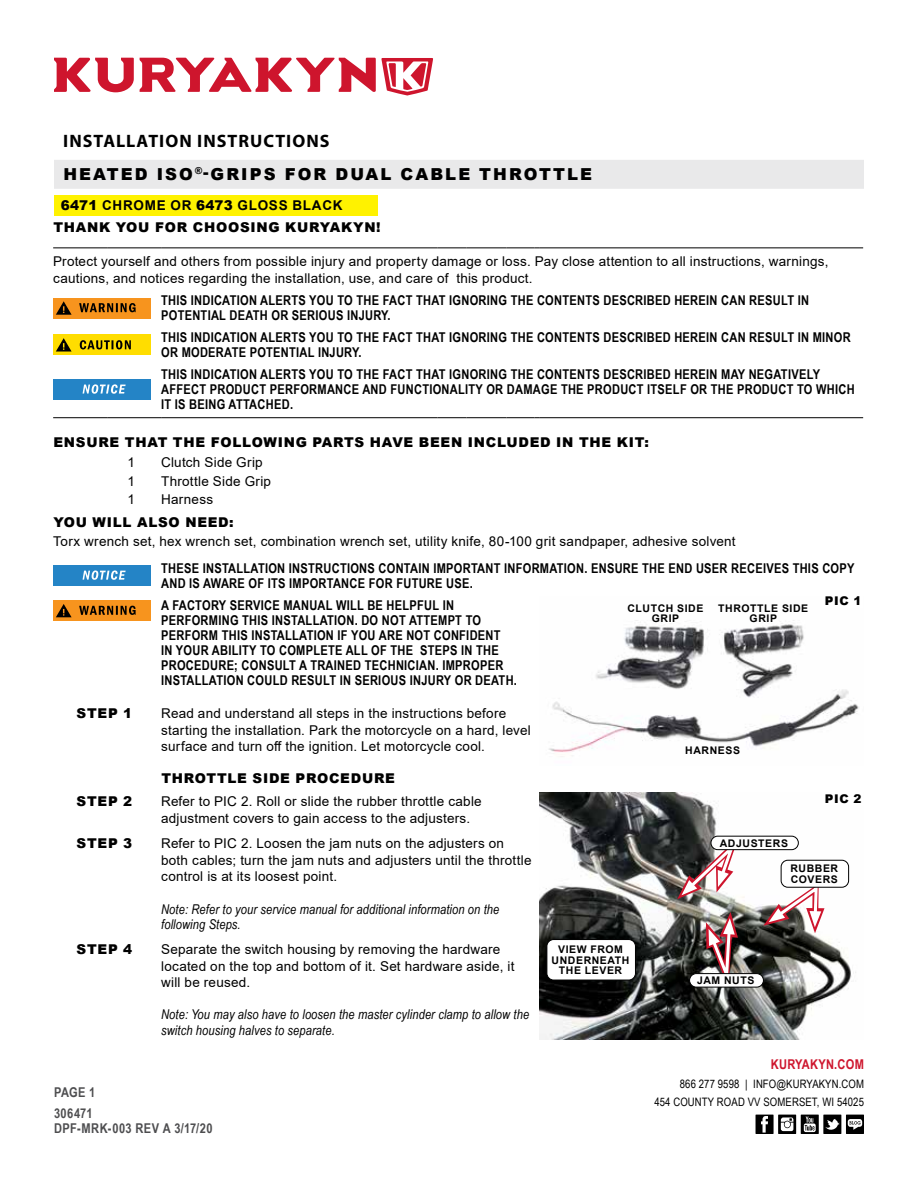
<style>
.page{position:relative;width:918px;height:1188px;background:#fff}
.page>*{position:absolute;margin:0;border:0;box-sizing:border-box;transform-origin:0 0}
.t1{font:700 18px "Myriad Pro";letter-spacing:.055em;color:#000}
.t2{font:900 16.5px "Arial";letter-spacing:.125em;color:#000}
.t3{font:700 13.5px/15px "Arial Narrow";letter-spacing:.02em;color:#000}
.t4{font:13.5px/16.5px "Arial";letter-spacing:.015em;color:#000}
.t5{font:italic 13.5px/15.8px "Arial Narrow";letter-spacing:.01em;color:#000}
.t6{font:900 13.5px "Arial";letter-spacing:.055em;color:#000}
.t7{font:700 13.5px/20.4px "Arial Narrow";letter-spacing:.035em;color:#4d4d4f}
.t8{font:700 13.5px "Arial";letter-spacing:.055em;color:#000}
.t9{font:700 13.5px "Arial Narrow";letter-spacing:.02em;color:#ce152d}
.t10{font:900 12px "Arial";letter-spacing:.055em;color:#000}
.t11{font:11.7px/18px "Arial Narrow";letter-spacing:.01em;color:#000;text-align:right}
.t12{font:700 10.5px/10.5px "Arial";letter-spacing:.055em;color:#000;text-align:center}
.s1{font-weight:900}
</style>
<div class="page">
<svg style="left:54px;top:58px;width:379px;height:38px"></svg>
<div style="left:54px;top:160px;width:810px;height:29px;background:#e9e9ea"></div>
<div style="left:846px;top:1115px;width:18px;height:19px;background:#000"></div>
<svg style="left:848px;top:1119px;width:14px;height:11px"></svg>
<svg style="left:778px;top:1115px;width:18px;height:19px"></svg>
<svg style="left:781px;top:1117px;width:12px;height:14px"></svg>
<div style="left:756px;top:1115px;width:18px;height:19px;background:#000"></div>
<svg style="left:761px;top:1116px;width:7px;height:17px"></svg>
<svg style="left:801px;top:1115px;width:18px;height:19px"></svg>
<svg style="left:804px;top:1117px;width:12px;height:15px"></svg>
<div style="left:823px;top:1115px;width:18px;height:19px;background:#000"></div>
<svg style="left:825px;top:1119px;width:15px;height:11px"></svg>
<hr style="left:53px;top:248px;width:54px;height:1px;background:#000">
<hr style="left:107px;top:248px;width:54px;height:1px;background:#000">
<hr style="left:161px;top:248px;width:276px;height:1px;background:#000">
<hr style="left:437px;top:248px;width:30px;height:1px;background:#000">
<hr style="left:467px;top:248px;width:40px;height:1px;background:#000">
<svg style="left:507px;top:248px;width:32px;height:1px"></svg>
<hr style="left:539px;top:248px;width:324px;height:1px;background:#000">
<hr style="left:53px;top:417px;width:54px;height:1px;background:#000">
<hr style="left:107px;top:417px;width:54px;height:1px;background:#000">
<hr style="left:161px;top:417px;width:276px;height:1px;background:#000">
<hr style="left:437px;top:417px;width:30px;height:1px;background:#000">
<hr style="left:467px;top:417px;width:40px;height:1px;background:#000">
<svg style="left:507px;top:417px;width:32px;height:1px"></svg>
<hr style="left:539px;top:417px;width:324px;height:1px;background:#000">
<div style="left:53px;top:298px;width:97px;height:20px;background:#f7941e"></div>
<svg style="left:79px;top:303px;width:57px;height:9px"></svg>
<svg style="left:56px;top:301px;width:16px;height:14px"></svg>
<div style="left:53px;top:335px;width:97px;height:20px;background:#fd0"></div>
<svg style="left:56px;top:338px;width:16px;height:14px"></svg>
<svg style="left:80px;top:340px;width:51px;height:9px"></svg>
<div style="left:53px;top:379px;width:97px;height:20px;background:#2484c6"></div>
<svg style="left:83px;top:384px;width:43px;height:10px"></svg>
<div style="left:53px;top:565px;width:97px;height:20px;background:#2484c6"></div>
<svg style="left:83px;top:570px;width:43px;height:10px"></svg>
<div style="left:53px;top:601px;width:97px;height:20px;background:#f7941e"></div>
<svg style="left:79px;top:606px;width:57px;height:9px"></svg>
<svg style="left:56px;top:604px;width:16px;height:13px"></svg>
<img style="left:549px;top:620px;width:310px;height:137px">
<img style="left:539px;top:792px;width:317px;height:247px">
<div style="left:823px;top:792px;width:40px;height:13px;background:#fff"></div>
<div style="left:547px;top:940px;width:88px;height:40px;background:#fff;border-radius:7px"></div>
<div style="left:547px;top:939px;width:89px;height:41px;border:1px solid #000;border-radius:7px"></div>
<svg style="left:763px;top:878px;width:62px;height:55px"></svg>
<svg style="left:704px;top:912px;width:34px;height:90px"></svg>
<svg style="left:677px;top:827px;width:68px;height:72px"></svg>
<div style="left:781px;top:860px;width:68px;height:27px;background:#fff;border-radius:7px"></div>
<div style="left:781px;top:860px;width:68px;height:27px;border:1px solid #000;border-radius:7px"></div>
<div style="left:690px;top:974px;width:73px;height:13px;background:#fff;border-radius:7px"></div>
<div style="left:689px;top:973px;width:75px;height:14px;border:1px solid #000;border-radius:7px"></div>
<div style="left:711px;top:836px;width:87px;height:14px;background:#fff;border-radius:7px"></div>
<div style="left:711px;top:836px;width:88px;height:14px;border:1px solid #000;border-radius:7px"></div>
<div style="left:54px;top:195px;width:324px;height:21px;background:#fff200"></div>
<h1 class="t1" style="left:63px;top:129px;width:268px">INSTALLATION INSTRUCTIONS</h1>
<p class="t2" style="left:63px;top:162px;width:530px">HEATED ISO<sup>®</sup>-GRIPS FOR DUAL CABLE THROTTLE</p>
<p class="t8" style="left:61px;top:195px;width:283px"><span class="s1">6471</span> CHROME OR <span class="s1">6473</span> GLOSS BLACK</p>
<p class="t6" style="left:53px;top:217px;width:329px">THANK YOU FOR CHOOSING KURYAKYN!</p>
<p class="t4" style="left:53px;top:253px;width:777px">Protect yourself and others from possible injury and property damage or loss. Pay close attention to all instructions, warnings, cautions, and notices regarding the installation, use, and care of this product.</p>
<p class="t3" style="left:161px;top:293px;width:649px">THIS INDICATION ALERTS YOU TO THE FACT THAT IGNORING THE CONTENTS DESCRIBED HEREIN CAN RESULT IN<br>POTENTIAL DEATH OR SERIOUS INJURY.</p>
<p class="t3" style="left:161px;top:329px;width:691px">THIS INDICATION ALERTS YOU TO THE FACT THAT IGNORING THE CONTENTS DESCRIBED HEREIN CAN RESULT IN MINOR<br>OR MODERATE POTENTIAL INJURY.</p>
<p class="t3" style="left:161px;top:366px;width:695px">THIS INDICATION ALERTS YOU TO THE FACT THAT IGNORING THE CONTENTS DESCRIBED HEREIN MAY NEGATIVELY<br>AFFECT PRODUCT PERFORMANCE AND FUNCTIONALITY OR DAMAGE THE PRODUCT ITSELF OR THE PRODUCT TO WHICH<br>IT IS BEING ATTACHED.</p>
<p class="t6" style="left:53px;top:433px;width:597px">ENSURE THAT THE FOLLOWING PARTS HAVE BEEN INCLUDED IN THE KIT:</p>
<p class="t4" style="left:127px;top:454px;width:9px">1</p>
<p class="t4" style="left:161px;top:454px;width:103px">Clutch Side Grip</p>
<p class="t4" style="left:127px;top:473px;width:9px">1</p>
<p class="t4" style="left:161px;top:473px;width:111px">Throttle Side Grip</p>
<p class="t4" style="left:127px;top:491px;width:9px">1</p>
<p class="t4" style="left:161px;top:491px;width:54px">Harness</p>
<p class="t6" style="left:53px;top:512px;width:182px">YOU WILL ALSO NEED:</p>
<p class="t4" style="left:53px;top:532px;width:684px">Torx wrench set, hex wrench set, combination wrench set, utility knife, 80-100 grit sandpaper, adhesive solvent</p>
<p class="t3" style="left:161px;top:560px;width:695px">THESE INSTALLATION INSTRUCTIONS CONTAIN IMPORTANT INFORMATION. ENSURE THE END USER RECEIVES THIS COPY<br>AND IS AWARE OF ITS IMPORTANCE FOR FUTURE USE.</p>
<p class="t3" style="left:161px;top:598px;width:357px">A FACTORY SERVICE MANUAL WILL BE HELPFUL IN PERFORMING THIS INSTALLATION. DO NOT ATTEMPT TO PERFORM THIS INSTALLATION IF YOU ARE NOT CONFIDENT<br>IN YOUR ABILITY TO COMPLETE ALL OF THE STEPS IN THE PROCEDURE; CONSULT A TRAINED TECHNICIAN. IMPROPER INSTALLATION COULD RESULT IN SERIOUS INJURY OR DEATH.</p>
<p class="t6" style="left:77px;top:703px;width:57px">STEP 1</p>
<p class="t4" style="left:161px;top:705px;width:371px">Read and understand all steps in the instructions before starting the installation. Park the motorcycle on a hard, level surface and turn off the ignition. Let motorcycle cool.</p>
<p class="t6" style="left:161px;top:769px;width:235px">THROTTLE SIDE PROCEDURE</p>
<p class="t6" style="left:77px;top:791px;width:57px">STEP 2</p>
<p class="t4" style="left:161px;top:793px;width:322px">Refer to PIC 2. Roll or slide the rubber throttle cable adjustment covers to gain access to the adjusters.</p>
<p class="t6" style="left:77px;top:834px;width:57px">STEP 3</p>
<p class="t4" style="left:161px;top:835px;width:372px">Refer to PIC 2. Loosen the jam nuts on the adjusters on both cables; turn the jam nuts and adjusters until the throttle control is at its loosest point.</p>
<p class="t5" style="left:161px;top:901px;width:340px">Note: Refer to your service manual for additional information on the following Steps.</p>
<p class="t6" style="left:77px;top:939px;width:57px">STEP 4</p>
<p class="t4" style="left:161px;top:941px;width:355px">Separate the switch housing by removing the hardware located on the top and bottom of it. Set hardware aside, it will be reused.</p>
<p class="t5" style="left:161px;top:1007px;width:370px">Note: You may also have to loosen the master cylinder clamp to allow the switch housing halves to separate.</p>
<p class="t10" style="left:825px;top:592px;width:38px">PIC 1</p>
<p class="t12" style="left:627px;top:603px;width:77px">CLUTCH SIDE<br>GRIP</p>
<p class="t12" style="left:718px;top:603px;width:91px">THROTTLE SIDE<br>GRIP</p>
<p class="t12" style="left:685px;top:745px;width:56px">HARNESS</p>
<p class="t10" style="left:825px;top:790px;width:38px">PIC 2</p>
<p class="t12" style="left:720px;top:838px;width:70px">ADJUSTERS</p>
<p class="t12" style="left:790px;top:863px;width:49px;text-align:left">RUBBER<br>COVERS</p>
<p class="t12" style="left:552px;top:944px;width:79px">VIEW FROM<br>UNDERNEATH<br>THE LEVER</p>
<p class="t12" style="left:697px;top:975px;width:59px">JAM NUTS</p>
<p class="t7" style="left:54px;top:1082px;width:43px">PAGE 1<br>306471</p>
<p class="t7" style="left:54px;top:1117px;width:160px">DPF-MRK-003 REV A 3/17/20</p>
<p class="t9" style="left:771px;top:1054px;width:95px">KURYAKYN.COM</p>
<p class="t11" style="left:654px;top:1075px;width:211px">866 277 9598 | INFO@KURYAKYN.COM<br>454 COUNTY ROAD VV SOMERSET, WI 54025</p>
</div>
